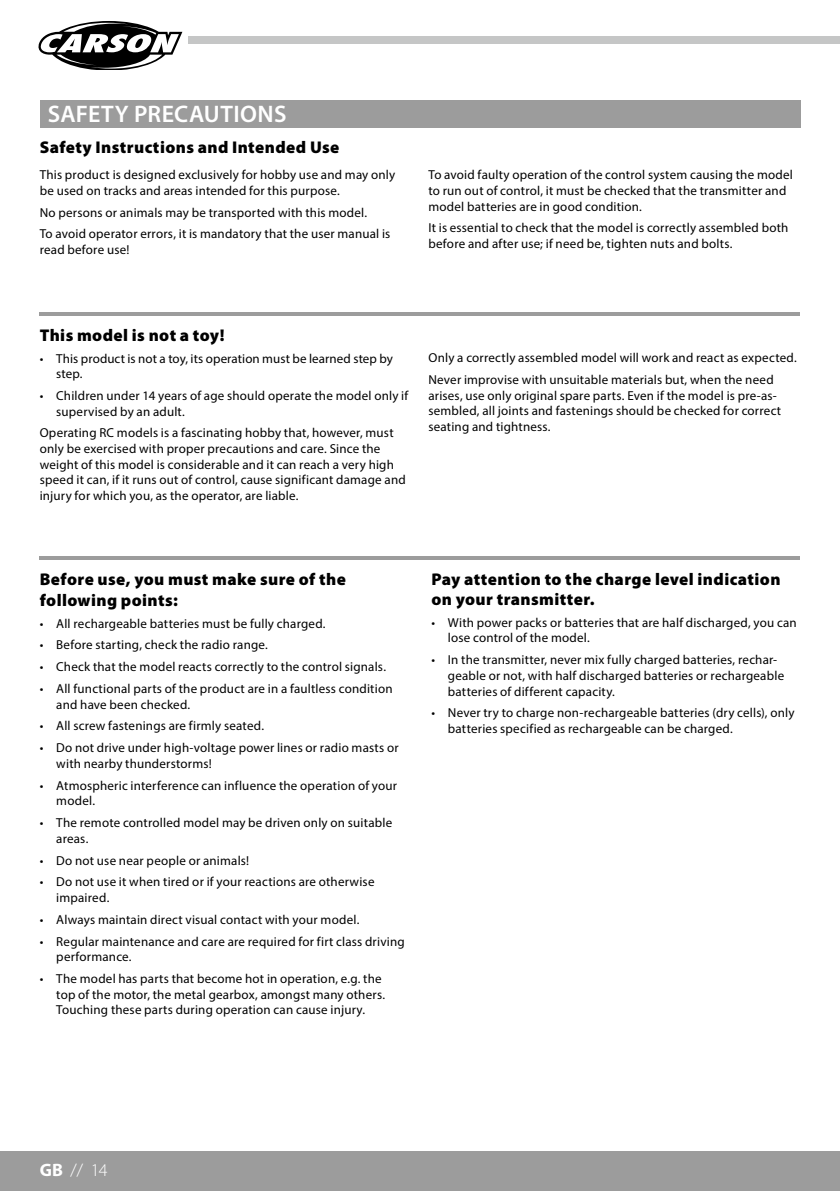
<style>
.page{position:relative;width:840px;height:1191px;background:#fff}
.page>*{position:absolute;margin:0;border:0;box-sizing:border-box;transform-origin:0 0}
.t1{font:600 24px "Myriad Pro";letter-spacing:.015em;color:#fff}
.t2{font:300 18px "Myriad Pro";color:#fff}
.t3{font:900 17px/21px "Myriad Pro";letter-spacing:.025em;color:#000}
.t4{font:13px/15.6px "Myriad Pro";letter-spacing:.015em;color:#000}
.s1{font-weight:700}
</style>
<div class="page">
<div style="left:0;top:1151px;width:839px;height:40px;background:#9c9c9c"></div>
<div style="left:188px;top:36px;width:651px;height:8px;background:#c5c6c6"></div>
<svg style="left:38px;top:21px;width:145px;height:48px"></svg>
<hr style="left:40px;top:556px;width:759px;height:4px;background:#9c9c9c">
<hr style="left:40px;top:312px;width:759px;height:3px;background:#9c9c9c">
<div style="left:40px;top:100px;width:759px;height:28px;background:#9c9c9c"></div>
<h1 class="t1" style="left:48px;top:102px;width:240px">SAFETY PRECAUTIONS</h1>
<h3 class="t3" style="left:40px;top:138px;width:301px">Safety Instructions and Intended Use</h3>
<p class="t4" style="left:40px;top:168px;width:357px">This product is designed exclusively for hobby use and may only be used on tracks and areas intended for this purpose.</p>
<p class="t4" style="left:40px;top:202px;width:352px;line-height:21.6px">No persons or animals may be transported with this model.<br>To avoid operator errors, it is mandatory that the user manual is</p>
<p class="t4" style="left:40px;top:242px;width:91px">read before use!</p>
<p class="t4" style="left:428px;top:168px;width:366px">To avoid faulty operation of the control system causing the model to run out of control, it must be checked that the transmitter and model batteries are in good condition.</p>
<p class="t4" style="left:428px;top:220px;width:361px">It is essential to check that the model is correctly assembled both before and after use; if need be, tighten nuts and bolts.</p>
<h3 class="t3" style="left:40px;top:326px;width:186px">This model is not a toy!</h3>
<p class="t4" style="left:56px;top:351px;width:338px;text-indent:-17px">• This product is not a toy, its operation must be learned step by step.</p>
<p class="t4" style="left:56px;top:388px;width:353px;text-indent:-17px">• Children under 14 years of age should operate the model only if supervised by an adult.</p>
<p class="t4" style="left:40px;top:425px;width:367px">Operating RC models is a fascinating hobby that, however, must only be exercised with proper precautions and care. Since the weight of this model is considerable and it can reach a very high speed it can, if it runs out of control, cause significant damage and injury for which you, as the operator, are liable.</p>
<p class="t4" style="left:428px;top:347px;width:370px;line-height:21.8px">Only a correctly assembled model will work and react as expected.<br>Never improvise with unsuitable materials but, when the need</p>
<p class="t4" style="left:428px;top:388px;width:354px">arises, use only original spare parts. Even if the model is pre-as&shy;sembled, all joints and fastenings should be checked for correct seating and tightness.</p>
<h3 class="t3" style="left:40px;top:570px;width:307px">Before use, you must make sure of the following points:</h3>
<p class="t4" style="left:40px;top:616px;width:287px">• All rechargeable batteries must be fully charged.</p>
<p class="t4" style="left:40px;top:637px;width:229px">• Before starting, check the radio range.</p>
<p class="t4" style="left:40px;top:659px;width:347px">• Check that the model reacts correctly to the control signals.</p>
<p class="t4" style="left:56px;top:681px;width:337px;text-indent:-17px">• All functional parts of the product are in a faultless condition and have been checked.</p>
<p class="t4" style="left:40px;top:718px;width:226px">• All screw fastenings are firmly seated.</p>
<p class="t4" style="left:56px;top:740px;width:344px;text-indent:-17px">• Do not drive under high-voltage power lines or radio masts or with nearby thunderstorms!</p>
<p class="t4" style="left:56px;top:778px;width:342px;text-indent:-17px">• Atmospheric interference can influence the operation of your model.</p>
<p class="t4" style="left:56px;top:815px;width:337px;text-indent:-17px">• The remote controlled model may be driven only on suitable areas.</p>
<p class="t4" style="left:40px;top:852px;width:211px">• Do not use near people or animals!</p>
<p class="t4" style="left:56px;top:874px;width:319px;text-indent:-17px">• Do not use it when tired or if your reactions are otherwise impaired.</p>
<p class="t4" style="left:40px;top:912px;width:321px">• Always maintain direct visual contact with your model.</p>
<p class="t4" style="left:56px;top:934px;width:350px;text-indent:-17px">• Regular maintenance and care are required for firt class driving performance.</p>
<p class="t4" style="left:56px;top:971px;width:330px;text-indent:-17px">• The model has parts that become hot in operation, e.g. the top of the motor, the metal gearbox, amongst many others.<br>Touching these parts during operation can cause injury.</p>
<h3 class="t3" style="left:431px;top:570px;width:350px;line-height:20.4px">Pay attention to the charge level indication on your transmitter.</h3>
<p class="t4" style="left:447px;top:615px;width:350px;text-indent:-17px">• With power packs or batteries that are half discharged, you can lose control of the model.</p>
<p class="t4" style="left:447px;top:652px;width:337px;text-indent:-17px">• In the transmitter, never mix fully charged batteries, rechar&shy;geable or not, with half discharged batteries or rechargeable batteries of different capacity.</p>
<p class="t4" style="left:447px;top:705px;width:348px;text-indent:-17px">• Never try to charge non-rechargeable batteries (dry cells), only batteries specified as rechargeable can be charged.</p>
<h2 class="t2" style="left:40px;top:1163px;width:69px"><span class="s1">GB</span> // 14</h2>
</div>
